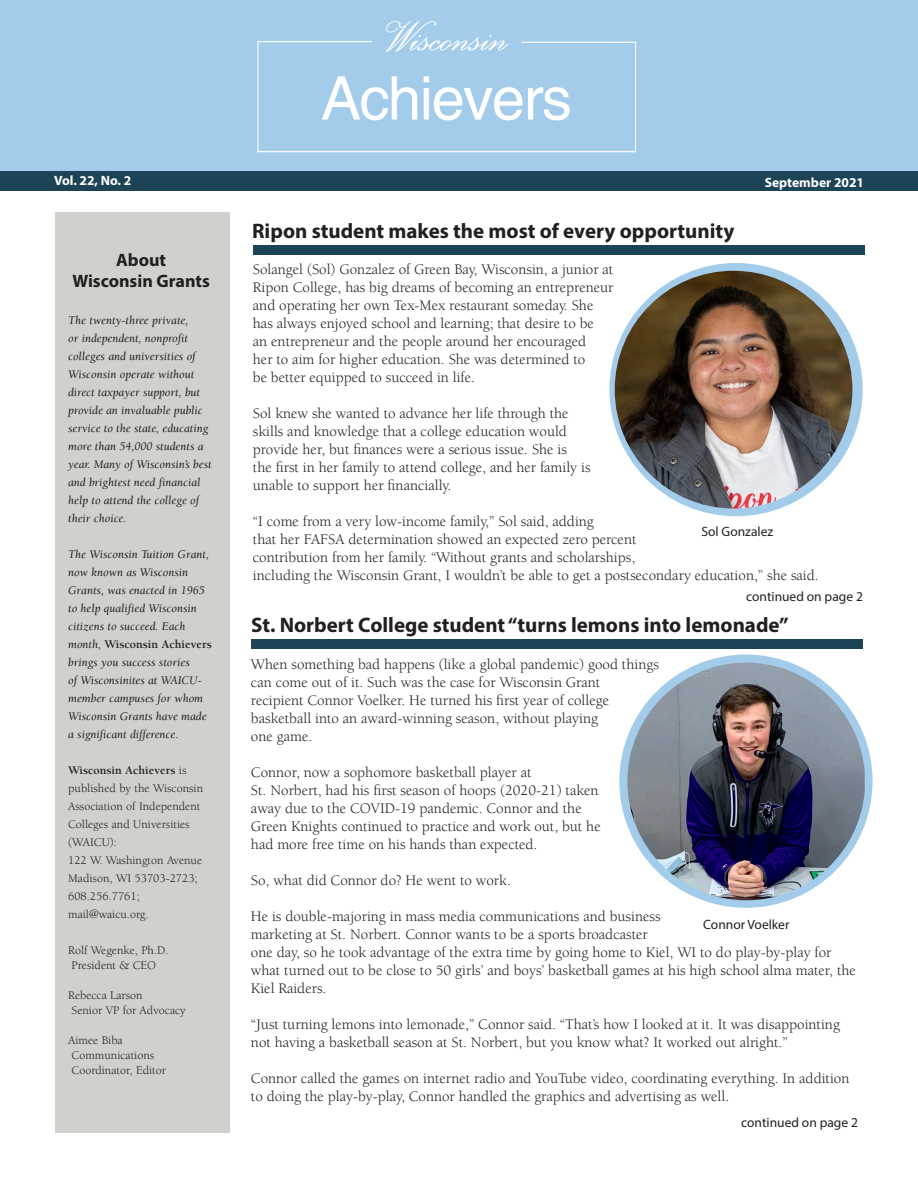
<style>
.page{position:relative;width:918px;height:1188px;background:#fff}
.page>*{position:absolute;margin:0;border:0;box-sizing:border-box;transform-origin:0 0}
.t1{font:700 21px "Myriad Pro";color:#231f20}
.t2{font:700 18px "Myriad Pro";color:#231f20}
.t3{font:15px/18px "Berkeley Std";color:#231f20}
.t4{font:13.5px "Myriad Pro";color:#231f20}
.t5{font:700 13.5px "Myriad Pro";color:#fff}
.t6{font:italic 12px/18px "Berkeley Std";color:#231f20}
.t7{font:12px/18px "Berkeley Std";color:#231f20}
.s1{font-weight:700;font-style:normal}
.s2{font-weight:700}
</style>
<div class="page">
<div style="left:0;top:171px;width:918px;height:20px;background:#1d4357"></div>
<div style="left:55px;top:212px;width:175px;height:921px;background:#cfd1cc"></div>
<div style="left:253px;top:245px;width:612px;height:10px;background:#1d4357"></div>
<div style="left:252px;top:639px;width:611px;height:10px;background:#1d4357"></div>
<div style="left:609px;top:263px;width:254px;height:253px;background:#a2cce9;border-radius:50%"></div>
<img style="left:615px;top:271px;width:237px;height:237px;border-radius:119px">
<div style="left:0;top:0;width:918px;height:171px;background:#a2cce9"></div>
<div style="left:619px;top:655px;width:254px;height:253px;background:#a2cce9;border-radius:50%"></div>
<img style="left:627px;top:663px;width:238px;height:237px;border-radius:116px">
<p class="t5" style="left:54px;top:172px;width:79px">Vol. 22, No. 2</p>
<p class="t5" style="left:765px;top:173px;width:101px">September 2021</p>
<p class="t2" style="left:116px;top:248px;width:52px">About</p>
<p class="t2" style="left:73px;top:269px;width:139px">Wisconsin Grants</p>
<p class="t6" style="left:68px;top:311px;width:145px">The twenty-three private,<br>or independent, nonprofit colleges and universities of<br>Wisconsin operate without direct taxpayer support, but provide an invaluable public service to the state, educating more than 54,000 students a year. Many of Wisconsin’s best and brightest need financial help to attend the college of their choice.</p>
<p class="t6" style="left:68px;top:545px;width:145px">The Wisconsin Tuition Grant, now known as Wisconsin<br>Grants, was enacted in 1965 to help qualified Wisconsin citizens to succeed. Each month, <span class="s1">Wisconsin Achievers </span>brings you success stories<br>of Wisconsinites at WAICU&shy;member campuses for whom<br>Wisconsin Grants have made a significant difference.</p>
<p class="t7" style="left:68px;top:761px;width:136px"><span class="s2">Wisconsin Achievers</span> is published by the Wisconsin<br>Association of Independent<br>Colleges and Universities (WAICU):</p>
<p class="t7" style="left:68px;top:851px;width:135px">122 W. Washington Avenue<br>Madison, WI 53703-2723;</p>
<p class="t7" style="left:68px;top:887px;width:73px">608.256.7761;</p>
<p class="t7" style="left:68px;top:905px;width:82px">mail@waicu.org.</p>
<p class="t7" style="left:68px;top:941px;width:102px">Rolf Wegenke, Ph.D.</p>
<p class="t7" style="left:72px;top:956px;width:86px">President &amp; CEO</p>
<p class="t7" style="left:68px;top:986px;width:76px">Rebecca Larson</p>
<p class="t7" style="left:72px;top:1001px;width:116px">Senior VP for Advocacy</p>
<p class="t7" style="left:68px;top:1031px;width:56px">Aimee Biba</p>
<p class="t7" style="left:72px;top:1046px;width:84px">Communications</p>
<p class="t7" style="left:72px;top:1061px;width:96px">Coordinator, Editor</p>
<p class="t1" style="left:252px;top:217px;width:484px">Ripon student makes the most of every opportunity</p>
<p class="t3" style="left:253px;top:261px;width:362px">Solangel (Sol) Gonzalez of Green Bay, Wisconsin, a junior at Ripon College, has big dreams of becoming an entrepreneur and operating her own Tex-Mex restaurant someday. She has always enjoyed school and learning; that desire to be<br>an entrepreneur and the people around her encouraged<br>her to aim for higher education. She was determined to<br>be better equipped to succeed in life.</p>
<p class="t3" style="left:253px;top:405px;width:339px">Sol knew she wanted to advance her life through the skills and knowledge that a college education would provide her, but finances were a serious issue. She is<br>the first in her family to attend college, and her family is unable to support her financially.</p>
<p class="t3" style="left:253px;top:513px;width:567px">“I come from a very low-income family,” Sol said, adding<br>that her FAFSA determination showed an expected zero percent<br>contribution from her family. “Without grants and scholarships,<br>including the Wisconsin Grant, I wouldn’t be able to get a postsecondary education,” she said.</p>
<p class="t4" style="left:746px;top:588px;width:118px">continued on page 2</p>
<p class="t4" style="left:701px;top:523px;width:73px">Sol Gonzalez</p>
<p class="t1" style="left:251px;top:611px;width:539px">St. Norbert College student “turns lemons into lemonade”</p>
<p class="t3" style="left:251px;top:656px;width:409px">When something bad happens (like a global pandemic) good things can come out of it. Such was the case for Wisconsin Grant<br>recipient Connor Voelker. He turned his first year of college basketball into an award-winning season, without playing<br>one game.</p>
<p class="t3" style="left:251px;top:764px;width:282px">Connor, now a sophomore basketball player at</p>
<p class="t3" style="left:251px;top:782px;width:351px">St. Norbert, had his first season of hoops (2020-21) taken away due to the COVID-19 pandemic. Connor and the Green Knights continued to practice and work out, but he had more free time on his hands than expected.</p>
<p class="t3" style="left:251px;top:872px;width:261px">So, what did Connor do? He went to work.</p>
<p class="t3" style="left:251px;top:908px;width:606px">He is double-majoring in mass media communications and business<br>marketing at St. Norbert. Connor wants to be a sports broadcaster<br>one day, so he took advantage of the extra time by going home to Kiel, WI to do play-by-play for what turned out to be close to 50 girls’ and boys’ basketball games at his high school alma mater, the Kiel Raiders.</p>
<p class="t3" style="left:251px;top:1016px;width:590px">“Just turning lemons into lemonade,” Connor said. “That’s how I looked at it. It was disappointing not having a basketball season at St. Norbert, but you know what? It worked out alright.”</p>
<p class="t3" style="left:251px;top:1070px;width:600px">Connor called the games on internet radio and YouTube video, coordinating everything. In addition to doing the play-by-play, Connor handled the graphics and advertising as well.</p>
<p class="t4" style="left:703px;top:917px;width:88px">Connor Voelker</p>
<p class="t4" style="left:741px;top:1115px;width:118px">continued on page 2</p>
</div>
